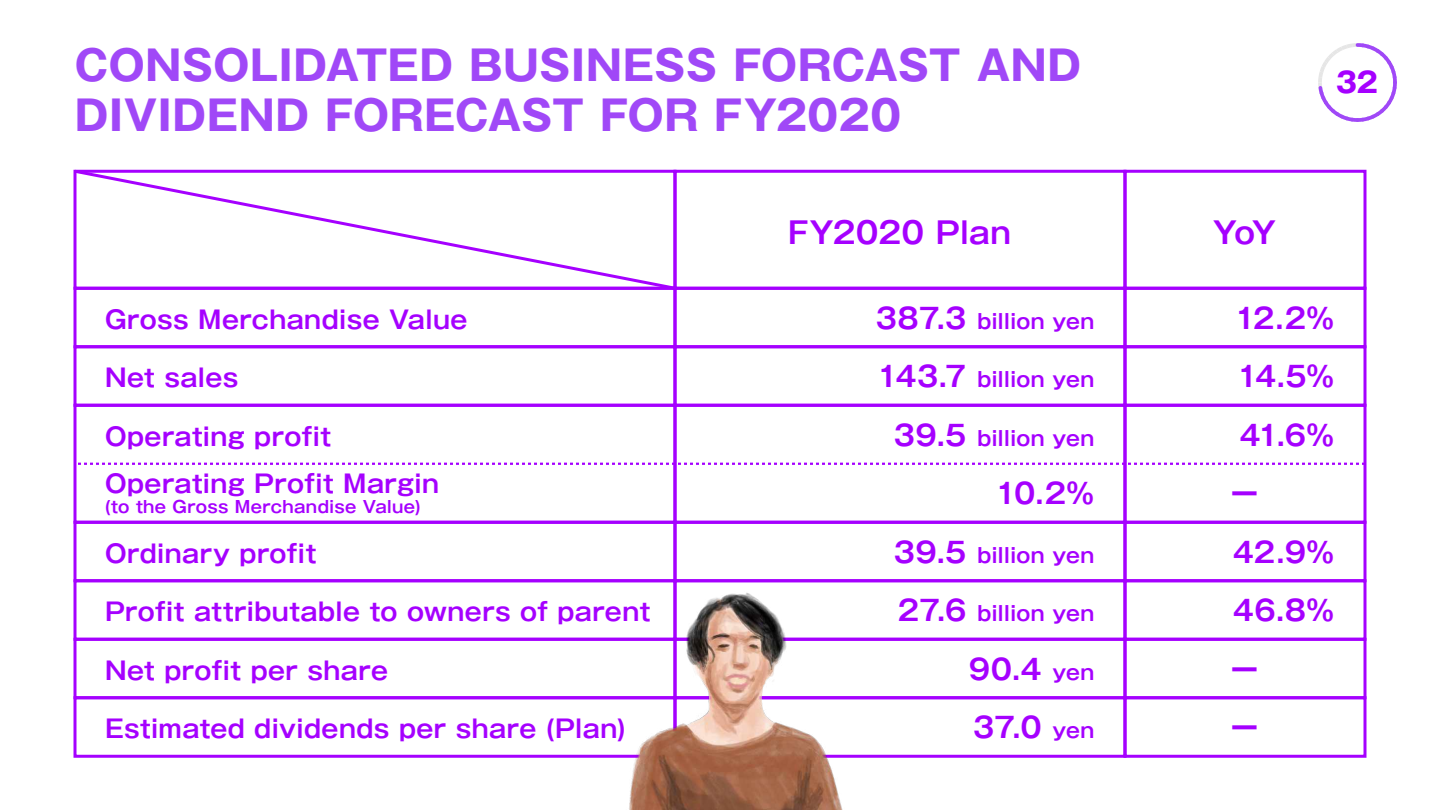
<style>
.page{position:relative;width:1440px;height:810px;background:#fff}
.page>*{position:absolute;margin:0;border:0;box-sizing:border-box;transform-origin:0 0}
.t1{font:700 41.25px/50.2px "Gothic MB101 Pro";letter-spacing:.005em;color:#a048f7}
.t2{font:700 30px "Gothic MB101 Pro De";color:#a500ff}
.t3{font:700 28.12px/58.5px "Gothic MB101 Pro De";letter-spacing:-.045em;color:#a500ff}
.t4{font:700 28.12px "Gothic MB101 Pro";color:#a500ff}
.t5{font:700 24.75px/47.6px "Gothic MB101 Pro De";letter-spacing:.01em;color:#a500ff}
.t6{font:700 20.25px "Gothic MB101 Pro De";color:#a500ff}
.t7{font:700 16.5px "Gothic MB101 Pro De";letter-spacing:.015em;color:#a500ff}
.s1{font-size:28.12px}
.s2{font-size:20.25px}
</style>
<div class="page">
<div style="left:1124px;top:404px;width:242px;height:120px;border:3px solid #a500ff"></div>
<div style="left:74px;top:404px;width:602px;height:120px;border:3px solid #a500ff"></div>
<div style="left:674px;top:170px;width:452px;height:120px;border:3px solid #a500ff"></div>
<div style="left:674px;top:287px;width:452px;height:61px;border:3px solid #a500ff"></div>
<div style="left:1124px;top:170px;width:242px;height:120px;border:3px solid #a500ff"></div>
<div style="left:1124px;top:696px;width:242px;height:62px;border:3px solid #a500ff"></div>
<div style="left:674px;top:345px;width:452px;height:62px;border:3px solid #a500ff"></div>
<div style="left:674px;top:521px;width:452px;height:61px;border:3px solid #a500ff"></div>
<div style="left:674px;top:579px;width:452px;height:62px;border:3px solid #a500ff"></div>
<div style="left:674px;top:638px;width:452px;height:61px;border:3px solid #a500ff"></div>
<div style="left:674px;top:696px;width:452px;height:62px;border:3px solid #a500ff"></div>
<div style="left:1124px;top:638px;width:242px;height:61px;border:3px solid #a500ff"></div>
<div style="left:1124px;top:579px;width:242px;height:62px;border:3px solid #a500ff"></div>
<div style="left:1124px;top:521px;width:242px;height:61px;border:3px solid #a500ff"></div>
<div style="left:1124px;top:345px;width:242px;height:62px;border:3px solid #a500ff"></div>
<div style="left:1124px;top:287px;width:242px;height:61px;border:3px solid #a500ff"></div>
<div style="left:74px;top:345px;width:602px;height:62px;border:3px solid #a500ff"></div>
<div style="left:74px;top:521px;width:602px;height:61px;border:3px solid #a500ff"></div>
<div style="left:74px;top:579px;width:602px;height:62px;border:3px solid #a500ff"></div>
<div style="left:74px;top:638px;width:602px;height:61px;border:3px solid #a500ff"></div>
<div style="left:74px;top:696px;width:602px;height:62px;border:3px solid #a500ff"></div>
<svg style="left:75px;top:463px;width:1290px;height:2px"></svg>
<svg style="left:73px;top:169px;width:606px;height:123px"></svg>
<img style="left:582px;top:504px;width:297px;height:306px">
<svg style="left:1318px;top:43px;width:79px;height:79px"></svg>
<h1 class="t1" style="left:75px;top:35px;width:1008px">CONSOLIDATED BUSINESS FORCAST AND<br>DIVIDEND FORECAST FOR FY2020</h1>
<p class="t2" style="left:788px;top:207px;width:224px">FY2020 Plan</p>
<p class="t5" style="left:105px;top:292px;width:364px">Gross Merchandise Value</p>
<p class="t6" style="left:876px;top:304px;width:220px"><span class="s1">387.3</span> billion yen</p>
<p class="t6" style="left:877px;top:363px;width:219px"><span class="s1">143.7</span> billion yen</p>
<p class="t6" style="left:894px;top:421px;width:202px"><span class="s1">39.5</span> billion yen</p>
<p class="t3" style="left:995px;top:461px;width:101px">10.2%</p>
<p class="t6" style="left:894px;top:538px;width:202px"><span class="s1">39.5</span> billion yen</p>
<p class="t6" style="left:898px;top:597px;width:198px"><span class="s1">27.6</span> billion yen</p>
<p class="t3" style="left:969px;top:636px;width:127px">90.4 <span class="s2">yen<br></span>37.0 <span class="s2">yen</span></p>
<p class="t5" style="left:105px;top:351px;width:135px">Net sales</p>
<p class="t5" style="left:105px;top:409px;width:336px">Operating profit<br>Operating Profit Margin</p>
<p class="t7" style="left:105px;top:493px;width:318px">(to the Gross Merchandise Value)</p>
<p class="t5" style="left:105px;top:526px;width:213px">Ordinary profit</p>
<p class="t5" style="left:105px;top:585px;width:547px">Profit attributable to owners of parent</p>
<p class="t5" style="left:105px;top:643px;width:285px">Net profit per share</p>
<p class="t5" style="left:105px;top:702px;width:523px">Estimated dividends per share (Plan)</p>
<p class="t2" style="left:1213px;top:207px;width:65px">YoY</p>
<p class="t4" style="left:1336px;top:59px;width:43px">32</p>
<p class="t3" style="left:1234px;top:285px;width:101px">12.2%</p>
<p class="t3" style="left:1237px;top:344px;width:99px">14.5%</p>
<p class="t3" style="left:1239px;top:402px;width:97px">41.6%</p>
<p class="t3" style="left:1231px;top:461px;width:30px">ー</p>
<p class="t3" style="left:1233px;top:519px;width:103px">42.9%</p>
<p class="t3" style="left:1233px;top:578px;width:103px">46.8%</p>
<p class="t3" style="left:1231px;top:636px;width:30px">ー</p>
<p class="t3" style="left:1231px;top:695px;width:30px">ー</p>
</div>
